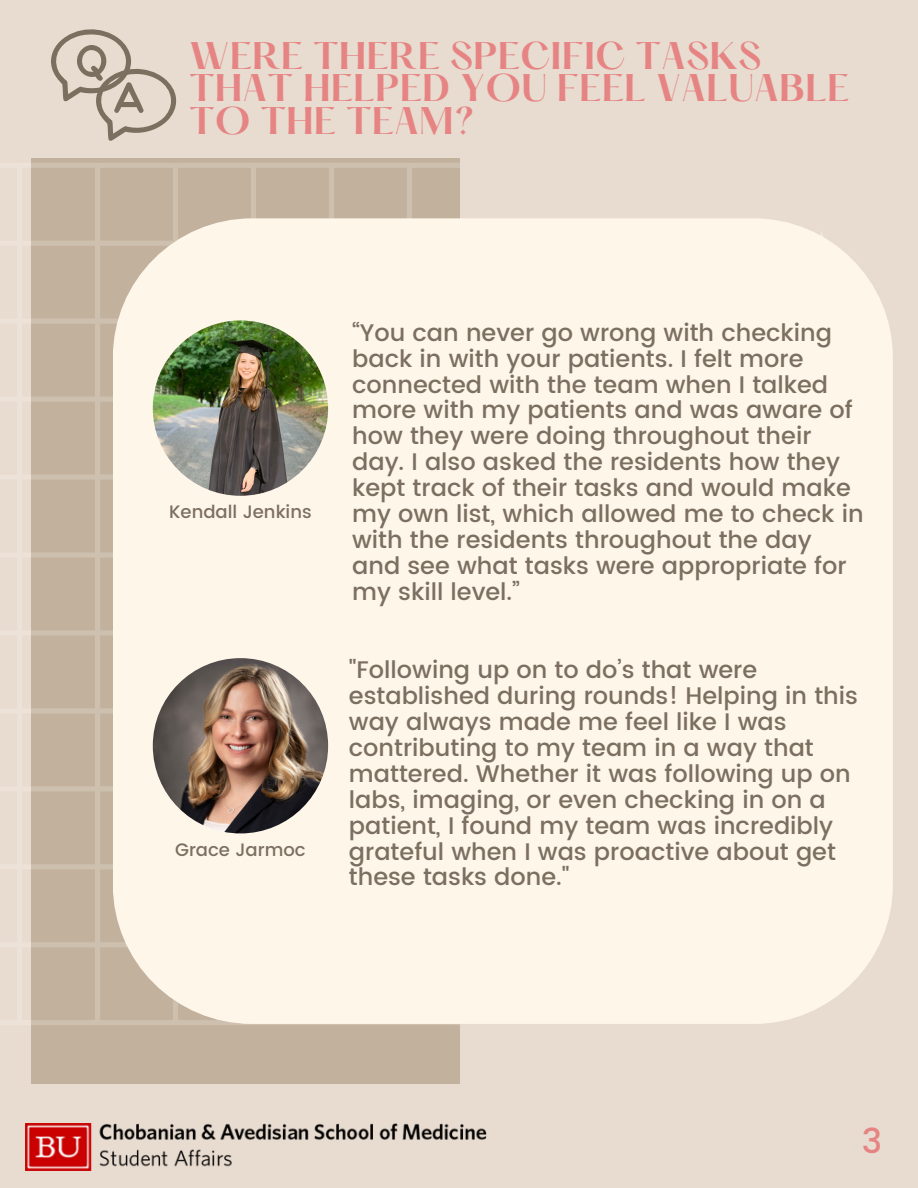
<style>
.page{position:relative;width:918px;height:1188px;background:#e8dbcf}
.page>*{position:absolute;margin:0;border:0;box-sizing:border-box;transform-origin:0 0}
.t1{font:500 34.2px "Poppins";color:#e68484}
.t2{font:600 33.6px/32.7px "Hatton";color:#e68484}
.t3{font:500 24px/25.8px "Poppins";color:#7b6f60}
.t4{font:500 18px "Poppins";color:#7b6f60}
</style>
<div class="page">
<div style="left:32px;top:159px;width:428px;height:925px;background:#c2b19c"></div>
<svg style="left:31px;top:163px;width:429px;height:862px"></svg>
<div style="left:113px;top:218px;width:780px;height:806px;background:#fff6ea"></div>
<div style="left:795px;top:904px;width:53px;height:53px;background:#fff6ea"></div>
<svg style="left:795px;top:230px;width:53px;height:53px"></svg>
<img style="left:25px;top:1123px;width:462px;height:47px">
<img style="left:153px;top:320px;width:175px;height:176px;border-radius:50%">
<img style="left:153px;top:658px;width:175px;height:175px;border-radius:50%">
<svg style="left:51px;top:29px;width:126px;height:112px"></svg>
<h2 class="t2" style="left:189px;top:43px;width:662px">WERE THERE SPECIFIC TASKS<br>THAT HELPED YOU FEEL VALUABLE<br>TO THE TEAM?</h2>
<p class="t4" style="left:169px;top:501px;width:144px">Kendall Jenkins</p>
<p class="t4" style="left:175px;top:839px;width:132px">Grace Jarmoc</p>
<p class="t3" style="left:352px;top:320px;width:513px">“You can never go wrong with checking back in with your patients. I felt more connected with the team when I talked more with my patients and was aware of how they were doing throughout their day. I also asked the residents how they kept track of their tasks and would make my own list, which allowed me to check in with the residents throughout the day and see what tasks were appropriate for my skill level.”</p>
<p class="t3" style="left:349px;top:657px;width:511px">"Following up on to do’s that were established during rounds! Helping in this way always made me feel like I was contributing to my team in a way that mattered. Whether it was following up on labs, imaging, or even checking in on a patient, I found my team was incredibly grateful when I was proactive about get these tasks done."</p>
<p class="t1" style="left:862px;top:1121px;width:22px">3</p>
</div>
